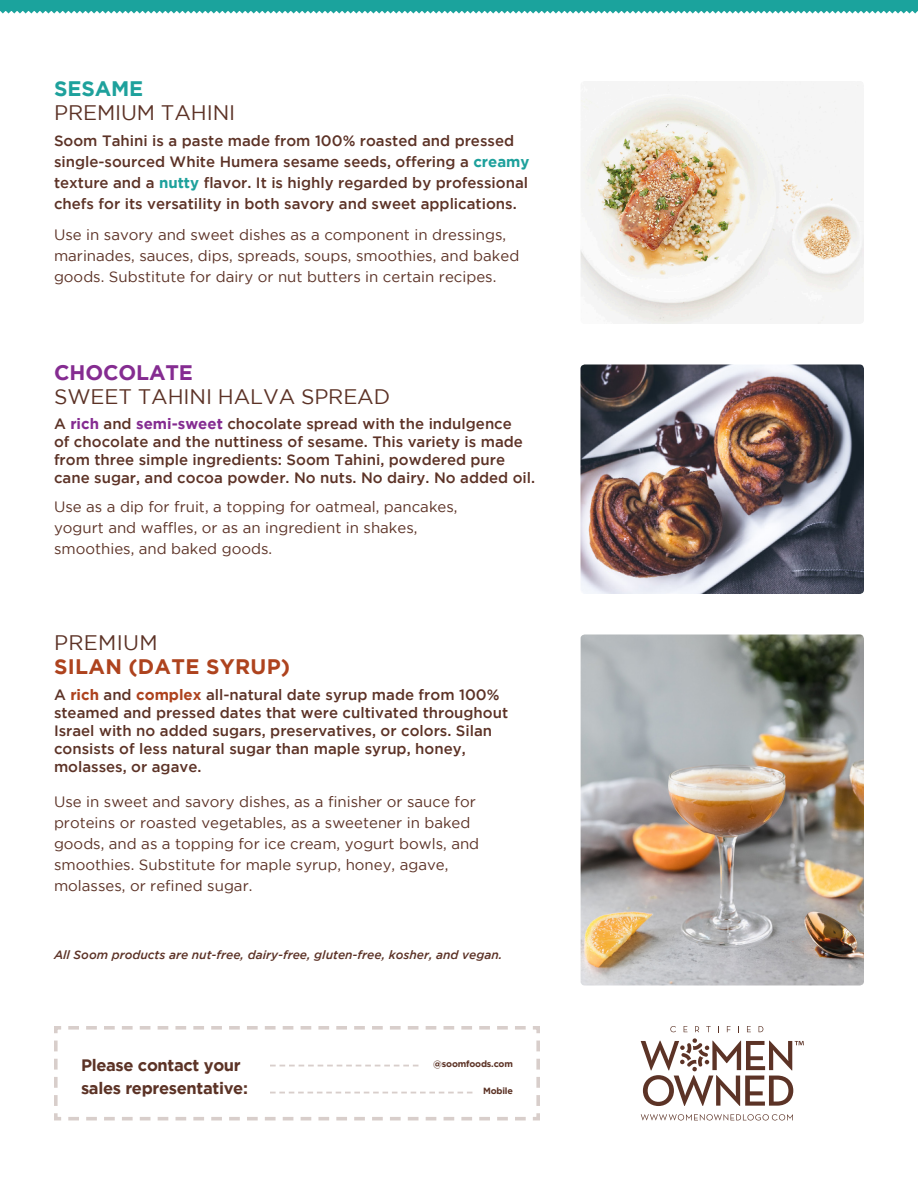
<style>
.page{position:relative;width:918px;height:1188px;background:#fff}
.page>*{position:absolute;margin:0;border:0;box-sizing:border-box;transform-origin:0 0}
.t1{font:21px "Gotham";letter-spacing:-.005em;color:#5c3226}
.t2{font:700 21px "Gotham";letter-spacing:.015em;color:#ae431e}
.t3{font:700 21px "Gotham";letter-spacing:-.005em;color:#852c91}
.t4{font:21px "Gotham";letter-spacing:.015em;color:#5c3226}
.t5{font:700 21px "Gotham";letter-spacing:-.005em;color:#1ea19c}
.t6{font:700 16.5px/22.5px "Gotham";letter-spacing:-.02em;color:#5c3326}
.t7{font:500 15px/18px "Gotham";color:#5c3226}
.t8{font:15px/21px "Gotham";color:#5c3226}
.t9{font:italic 500 12px "Gotham";color:#5c3226}
.t10{font:700 9px "Gotham";letter-spacing:-.02em;color:#5c3326}
.s1{font-weight:700;color:#1ea19c}
.s2{font-weight:700;color:#852c91}
.s3{font-weight:700;color:#ae431e}
</style>
<div class="page">
<div style="left:0;top:0;width:918px;height:11px;background:#1ba39d"></div>
<svg style="left:0;top:11px;width:918px;height:3px"></svg>
<svg style="left:670px;top:1026px;width:6px;height:6px"></svg>
<svg style="left:684px;top:1026px;width:3px;height:6px"></svg>
<svg style="left:695px;top:1026px;width:4px;height:6px"></svg>
<svg style="left:727px;top:1026px;width:4px;height:6px"></svg>
<svg style="left:747px;top:1026px;width:4px;height:6px"></svg>
<svg style="left:759px;top:1026px;width:4px;height:6px"></svg>
<svg style="left:641px;top:1114px;width:152px;height:6px"></svg>
<svg style="left:641px;top:1038px;width:163px;height:68px"></svg>
<img style="left:580px;top:81px;width:284px;height:243px">
<img style="left:581px;top:634px;width:283px;height:352px">
<img style="left:580px;top:364px;width:284px;height:230px">
<svg style="left:54px;top:1026px;width:486px;height:95px"></svg>
<svg style="left:270px;top:1065px;width:148px;height:1px"></svg>
<svg style="left:270px;top:1092px;width:202px;height:2px"></svg>
<p class="t5" style="left:54px;top:77px;width:91px">SESAME</p>
<p class="t1" style="left:54px;top:101px;width:183px">PREMIUM TAHINI</p>
<p class="t7" style="left:54px;top:130px;width:477px;line-height:21px">Soom Tahini is a paste made from 100% roasted and pressed single-sourced White Humera sesame seeds, offering a <span class="s1">creamy </span>texture and a <span class="s1">nutty</span> flavor. It is highly regarded by professional chefs for its versatility in both savory and sweet applications.</p>
<p class="t8" style="left:54px;top:224px;width:467px">Use in savory and sweet dishes as a component in dressings, marinades, sauces, dips, spreads, soups, smoothies, and baked goods. Substitute for dairy or nut butters in certain recipes.</p>
<p class="t3" style="left:54px;top:360px;width:140px">CHOCOLATE</p>
<p class="t1" style="left:54px;top:385px;width:338px">SWEET TAHINI HALVA SPREAD</p>
<p class="t7" style="left:54px;top:415px;width:483px">A <span class="s2">rich</span> and <span class="s2">semi-sweet</span> chocolate spread with the indulgence<br>of chocolate and the nuttiness of sesame. This variety is made from three simple ingredients: Soom Tahini, powdered pure cane sugar, and cocoa powder. No nuts. No dairy. No added oil.</p>
<p class="t8" style="left:54px;top:495px;width:405px">Use as a dip for fruit, a topping for oatmeal, pancakes, yogurt and waffles, or as an ingredient in shakes, smoothies, and baked goods.</p>
<p class="t4" style="left:54px;top:631px;width:105px">PREMIUM</p>
<p class="t2" style="left:54px;top:654px;width:238px">SILAN (DATE SYRUP)</p>
<p class="t7" style="left:54px;top:685px;width:456px">A <span class="s3">rich</span> and <span class="s3">complex</span> all-natural date syrup made from 100% steamed and pressed dates that were cultivated throughout Israel with no added sugars, preservatives, or colors. Silan consists of less natural sugar than maple syrup, honey, molasses, or agave.</p>
<p class="t8" style="left:54px;top:791px;width:427px">Use in sweet and savory dishes, as a finisher or sauce for proteins or roasted vegetables, as a sweetener in baked goods, and as a topping for ice cream, yogurt bowls, and smoothies. Substitute for maple syrup, honey, agave, molasses, or refined sugar.</p>
<p class="t9" style="left:54px;top:947px;width:450px">All Soom products are nut-free, dairy-free, gluten-free, kosher, and vegan.</p>
<p class="t6" style="left:81px;top:1053px;width:168px">Please contact your sales representative:</p>
<p class="t10" style="left:433px;top:1058px;width:81px">@soomfoods.com</p>
<p class="t10" style="left:483px;top:1085px;width:31px">Mobile</p>
</div>
